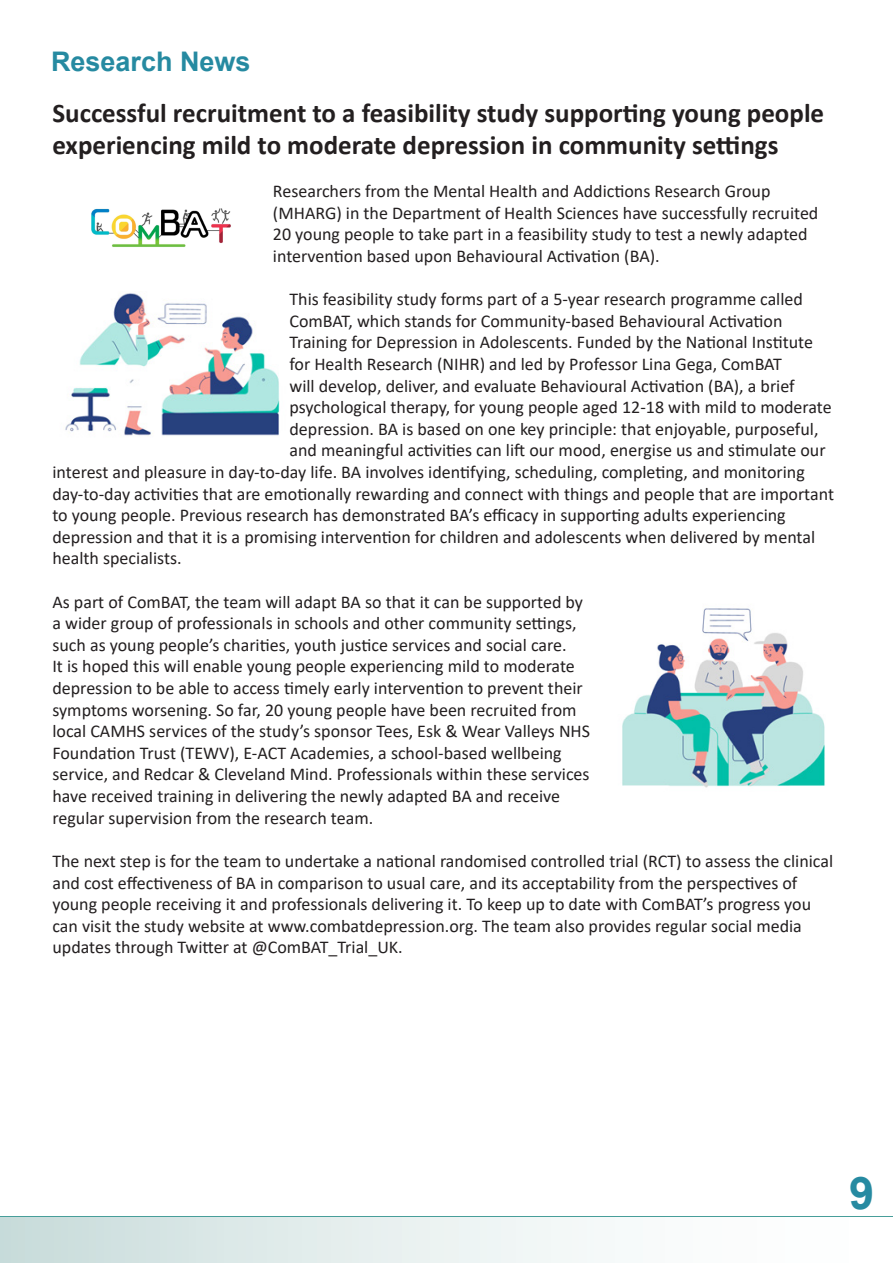
<style>
.page{position:relative;width:893px;height:1263px;background:#fff}
.page>*{position:absolute;margin:0;border:0;box-sizing:border-box;transform-origin:0 0}
.t1{font:700 45px "Arial";color:#268aa1}
.t2{font:700 27px/32.4px "Calibri";color:#231f20}
.Section_Headers{font:700 27px "Arial";color:#268aa1}
.t3{font:18px/21.6px "Calibri";color:#231f20}
</style>
<div class="page">
<div style="left:0;top:1216px;width:893px;height:5px;background:#479e9a"></div>
<div style="left:0;top:1217px;width:893px;height:46px;background:linear-gradient(to right,#ccdedd,#fff)"></div>
<img style="left:91px;top:208px;width:140px;height:39px">
<img style="left:65px;top:293px;width:215px;height:143px">
<img style="left:622px;top:608px;width:203px;height:180px">
<p class="Section_Headers" style="left:51px;top:42px;width:201px">Research News</p>
<p class="t2" style="left:52px;top:96px;width:773px">Successful recruitment to a feasibility study supporting young people experiencing mild to moderate depression in community settings</p>
<p class="t3" style="left:273px;top:180px;width:547px">Researchers from the Mental Health and Addictions Research Group (MHARG) in the Department of Health Sciences have successfully recruited 20 young people to take part in a feasibility study to test a newly adapted intervention based upon Behavioural Activation (BA).</p>
<p class="t3" style="left:289px;top:288px;width:515px">This feasibility study forms part of a 5-year research programme called</p>
<p class="t3" style="left:289px;top:310px;width:495px">ComBAT, which stands for Community-based Behavioural Activation</p>
<p class="t3" style="left:289px;top:331px;width:525px">Training for Depression in Adolescents. Funded by the National Institute</p>
<p class="t3" style="left:289px;top:353px;width:494px">for Health Research (NIHR) and led by Professor Lina Gega, ComBAT</p>
<p class="t3" style="left:289px;top:374px;width:507px">will develop, deliver, and evaluate Behavioural Activation (BA), a brief</p>
<p class="t3" style="left:289px;top:396px;width:544px">psychological therapy, for young people aged 12-18 with mild to moderate</p>
<p class="t3" style="left:289px;top:418px;width:531px">depression. BA is based on one key principle: that enjoyable, purposeful,</p>
<p class="t3" style="left:289px;top:439px;width:538px">and meaningful activities can lift our mood, energise us and stimulate our</p>
<p class="t3" style="left:52px;top:461px;width:754px">interest and pleasure in day-to-day life. BA involves identifying, scheduling, completing, and monitoring</p>
<p class="t3" style="left:52px;top:482px;width:783px">day-to-day activities that are emotionally rewarding and connect with things and people that are important</p>
<p class="t3" style="left:52px;top:504px;width:735px">to young people. Previous research has demonstrated BA’s efficacy in supporting adults experiencing</p>
<p class="t3" style="left:52px;top:526px;width:764px">depression and that it is a promising intervention for children and adolescents when delivered by mental</p>
<p class="t3" style="left:52px;top:547px;width:131px">health specialists.</p>
<p class="t3" style="left:52px;top:590px;width:539px">As part of ComBAT, the team will adapt BA so that it can be supported by a wider group of professionals in schools and other community settings, such as young people’s charities, youth justice services and social care.<br>It is hoped this will enable young people experiencing mild to moderate depression to be able to access timely early intervention to prevent their symptoms worsening. So far, 20 young people have been recruited from local CAMHS services of the study’s sponsor Tees, Esk &amp; Wear Valleys NHS Foundation Trust (TEWV), E-ACT Academies, a school-based wellbeing service, and Redcar &amp; Cleveland Mind. Professionals within these services have received training in delivering the newly adapted BA and receive regular supervision from the research team.</p>
<p class="t3" style="left:52px;top:850px;width:782px">The next step is for the team to undertake a national randomised controlled trial (RCT) to assess the clinical and cost effectiveness of BA in comparison to usual care, and its acceptability from the perspectives of young people receiving it and professionals delivering it. To keep up to date with ComBAT’s progress you can visit the study website at www.combatdepression.org. The team also provides regular social media updates through Twitter at @ComBAT_Trial_UK.</p>
<h1 class="t1" style="left:849px;top:1162px;width:27px">9</h1>
</div>
